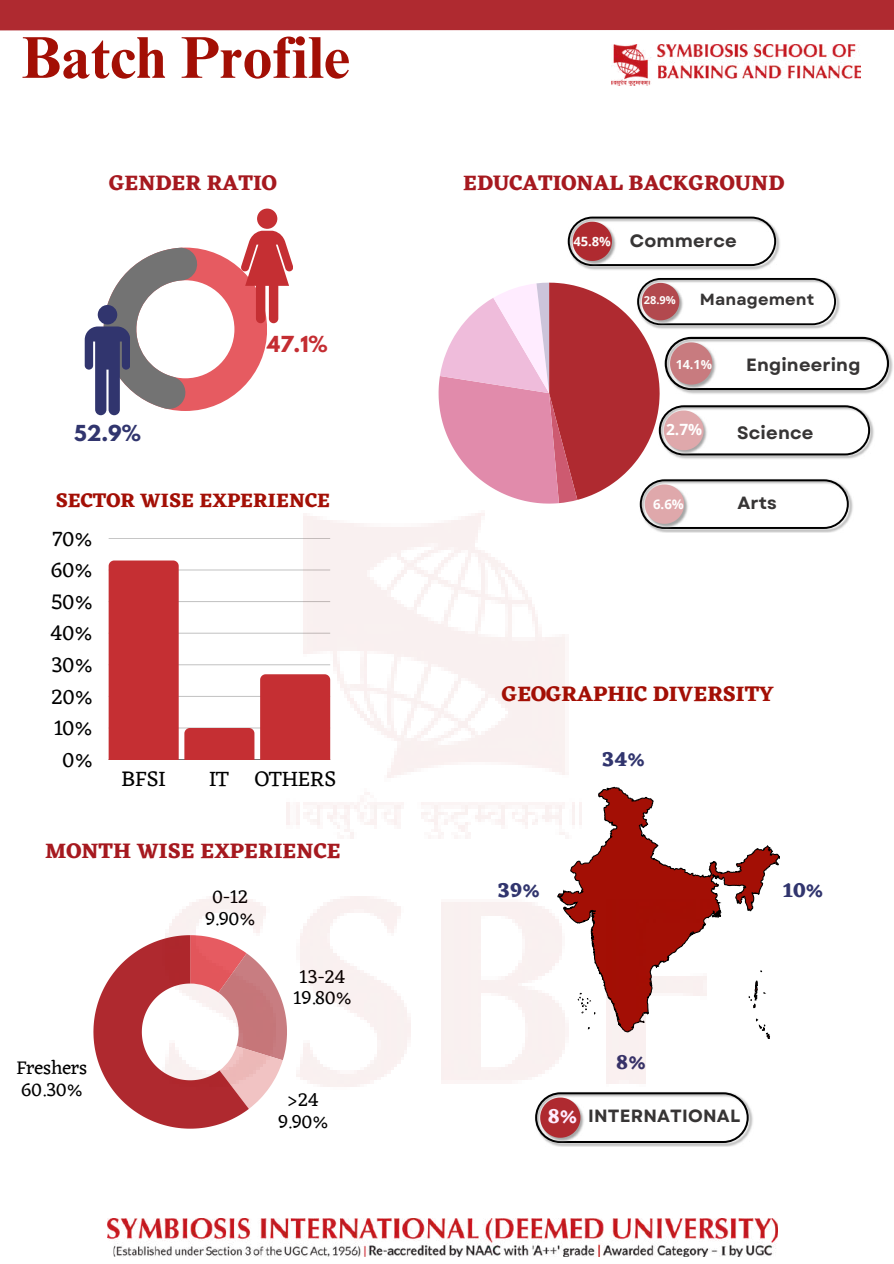
<style>
.page{position:relative;width:894px;height:1264px;background:#fff}
.page>*{position:absolute;margin:0;border:0;box-sizing:border-box;transform-origin:0 0}
.t1{font:700 59.1px "Times NRMT Pro";color:#a30f05}
.t2{font:22.05px "Eczar";letter-spacing:-.02em;color:#000}
.t3{font:700 21.75px "Eczar";color:#a6191f}
.t4{font:700 21.75px "Eczar";color:#a30f05}
.t5{font:700 21px "Eczar";color:#31356e}
.t6{font:700 20.25px "Eczar";color:#a30f05}
.t7{font:19.5px/21.9px "Eczar";letter-spacing:-.01em;color:#000}
.t8{font:700 19.5px "League Spartan";color:#31356e}
.t9{font:700 19.5px "League Spartan";color:#c42d32}
.t10{font:700 17.85px "Garet";letter-spacing:.01em;color:#373535}
.t11{font:700 17.7px "Garet";letter-spacing:.01em;color:#373535}
.t12{font:700 16.2px "Garet";letter-spacing:.01em;color:#373535}
.t13{font:700 15.45px "Open Sans";color:#fff}
.t14{font:700 13.2px "Open Sans";color:#fff}
.t15{font:700 12.9px "Open Sans";color:#fcfcfb}
.t16{font:700 12.45px "Open Sans";color:#fcfcfb}
.t17{font:700 10.95px "Open Sans";color:#fcfcfb}
.s1{font-family:"Eczar";font-size:21px;color:#ffecff}
</style>
<div class="page">
<div style="left:0;top:0;width:893px;height:30px;background:#af2a30"></div>
<div style="left:257px;top:208px;width:20px;height:21px;background:#c52f33;border-radius:50%"></div>
<svg style="left:85px;top:231px;width:208px;height:184px"></svg>
<svg style="left:93px;top:960px;width:32px;height:144px"></svg>
<hr style="left:109px;top:759px;width:221px;height:1px;background:#c52f33">
<hr style="left:109px;top:538px;width:221px;height:1px;background:#c6c6c6">
<div style="left:109px;top:560px;width:16px;height:199px;background:#c52f33"></div>
<img style="left:582px;top:231px;width:197px;height:39px">
<svg style="left:567px;top:216px;width:209px;height:50px"></svg>
<img style="left:888px;top:351px;width:5px;height:30px">
<img style="left:756px;top:529px;width:84px;height:4px">
<svg style="left:438px;top:278px;width:450px;height:251px"></svg>
<svg style="left:756px;top:845px;width:23px;height:193px"></svg>
<img style="left:125px;top:409px;width:631px;height:848px">
<img style="left:611px;top:44px;width:249px;height:42px">
<img style="left:534px;top:1091px;width:218px;height:55px">
<svg style="left:535px;top:1092px;width:213px;height:50px"></svg>
<img style="left:107px;top:1218px;width:670px;height:38px">
<h1 class="t1" style="left:22px;top:35px;width:330px">Batch Profile</h1>
<p class="t3" style="left:109px;top:170px;width:169px">GENDER RATIO</p>
<p class="t8" style="left:74px;top:423px;width:68px">52.9%</p>
<p class="t9" style="left:267px;top:335px;width:62px">47.1%</p>
<p class="t6" style="left:56px;top:488px;width:276px">SECTOR WISE EXPERIENCE</p>
<p class="t2" style="left:52px;top:525px;width:42px">70%</p>
<p class="t2" style="left:51px;top:556px;width:44px">60%</p>
<p class="t2" style="left:51px;top:588px;width:44px">50%</p>
<p class="t2" style="left:50px;top:619px;width:44px">40%</p>
<p class="t2" style="left:51px;top:651px;width:43px">30%</p>
<p class="t2" style="left:51px;top:683px;width:43px">20%</p>
<p class="t2" style="left:54px;top:714px;width:40px">10%</p>
<p class="t2" style="left:62px;top:746px;width:32px">0%</p>
<p class="t2" style="left:121px;top:765px;width:46px">BFSI</p>
<p class="t2" style="left:209px;top:765px;width:128px">IT OTHERS</p>
<p class="t3" style="left:45px;top:837px;width:297px">MONTH WISE EXPERIENCE</p>
<p class="t7" style="left:16px;top:1056px;width:72px">Freshers<br>60.30%</p>
<p class="t7" style="left:205px;top:885px;width:52px;text-align:center">0-12<br>9.90%</p>
<p class="t7" style="left:293px;top:964px;width:60px">13-24<br>19.80%</p>
<p class="t7" style="left:278px;top:1088px;width:52px;text-align:center">&gt;24<br>9.90%</p>
<p class="t3" style="left:463px;top:170px;width:322px">EDUCATIONAL BACKGROUND</p>
<p class="t15" style="left:573px;top:232px;width:39px;rotate:1deg">45.8%</p>
<p class="t10" style="left:629px;top:228px;width:108px">Commerce</p>
<p class="t17" style="left:643px;top:293px;width:33px">28.9%</p>
<p class="t12" style="left:699px;top:287px;width:116px">Management</p>
<p class="t16" style="left:675px;top:356px;width:38px">14.1%</p>
<p class="t11" style="left:746px;top:352px;width:116px">Engineering</p>
<p class="t13" style="left:666px;top:419px;width:38px">2.7%</p>
<p class="t10" style="left:737px;top:419px;width:78px">Science</p>
<p class="t14" style="left:653px;top:495px;width:32px">6.6%</p>
<p class="t11" style="left:737px;top:489px;width:41px">Arts</p>
<p class="t4" style="left:502px;top:681px;width:273px">GEOGRAPHIC DIVERSITY</p>
<p class="t5" style="left:497px;top:877px;width:44px">39%</p>
<p class="t5" style="left:601px;top:746px;width:45px">34%</p>
<p class="t5" style="left:783px;top:877px;width:42px">10%</p>
<p class="t5" style="left:616px;top:1049px;width:31px">8%</p>
<p class="t11" style="left:547px;top:1102px;width:194px"><span class="s1">8%</span> INTERNATIONAL</p>
</div>
